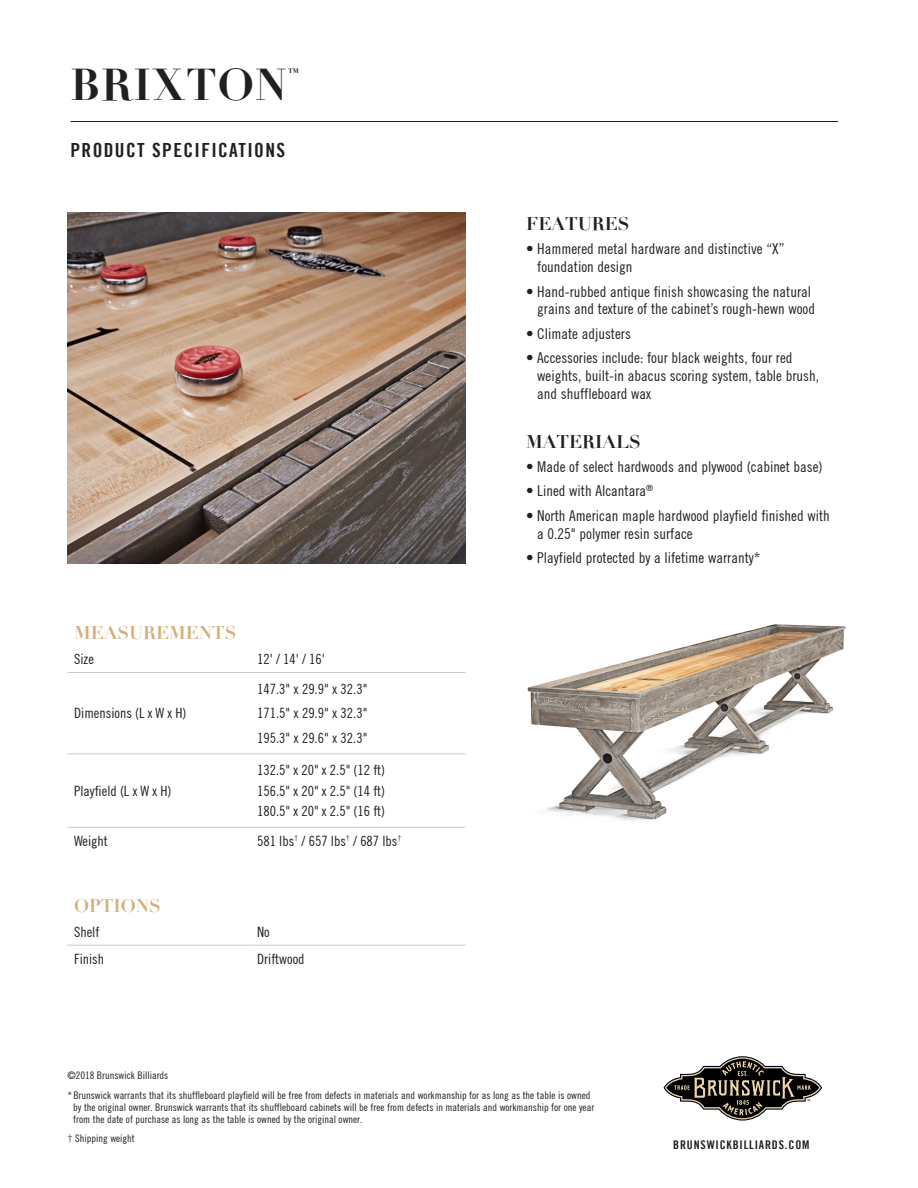
<style>
.page{position:relative;width:918px;height:1188px;background:#fff}
.page>*{position:absolute;margin:0;border:0;box-sizing:border-box;transform-origin:0 0}
.t1{font:700 43.5px "Didot";letter-spacing:.02em;color:#231f20}
.Product_Description{font:19.5px "Trade Gothic Bold Cond Twenty";letter-spacing:.07em;color:#231f20}
.t2{font:700 18px "Didot";color:#d2af7d}
.Product_Description-2{font:700 18px "Didot";color:#231f20}
.Body_Copy{font:condensed 15px/17.7px "Trade Gothic No.18";color:#231f20}
.Product_Description-3{font:condensed 15px/17.7px "Trade Gothic No.18";color:#231f20}
.Product_Description-4{font:condensed 14.25px "Trade Gothic No.18";color:#231f20}
.t3{font:700 12.15px "Didot";color:#231f20}
.t4{font:12px "Trade Gothic Bold Cond Twenty";letter-spacing:.07em;color:#231f20}
.A_Product_Descriptio{font:condensed 10.5px/12px "Trade Gothic No.18";color:#231f20}
</style>
<div class="page">
<svg style="left:664px;top:1056px;width:158px;height:65px"></svg>
<hr style="left:71px;top:121px;width:767px;height:1px;background:#231f20">
<img style="left:67px;top:213px;width:399px;height:350px">
<hr style="left:67px;top:753px;width:183px;height:1px;background:#cdc9c8">
<hr style="left:250px;top:753px;width:216px;height:1px;background:#cdc9c8">
<hr style="left:67px;top:827px;width:183px;height:1px;background:#cdc9c8">
<hr style="left:250px;top:827px;width:216px;height:1px;background:#cdc9c8">
<hr style="left:67px;top:672px;width:183px;height:1px;background:#cdc9c8">
<hr style="left:250px;top:672px;width:216px;height:1px;background:#cdc9c8">
<hr style="left:67px;top:945px;width:183px;height:1px;background:#cdc9c8">
<hr style="left:250px;top:945px;width:216px;height:1px;background:#cdc9c8">
<img style="left:527px;top:624px;width:319px;height:197px">
<p class="t1" style="left:71px;top:57px;width:218px">BRIXTON</p>
<p class="t3" style="left:288px;top:65px;width:13px">™</p>
<p class="Product_Description" style="left:71px;top:138px;width:216px">PRODUCT SPECIFICATIONS</p>
<p class="t2" style="left:74px;top:622px;width:164px">MEASUREMENTS</p>
<p class="Product_Description-4" style="left:74px;top:651px;width:21px">Size</p>
<p class="Product_Description-4" style="left:257px;top:651px;width:70px">12' / 14' / 16'</p>
<p class="Product_Description-4" style="left:74px;top:705px;width:114px">Dimensions (L x W x H)</p>
<p class="Product_Description-4" style="left:74px;top:782px;width:99px">Playfield (L x W x H)</p>
<p class="Product_Description-4" style="left:257px;top:680px;width:112px">147.3" x 29.9" x 32.3"</p>
<p class="Product_Description-4" style="left:257px;top:705px;width:112px">171.5" x 29.9" x 32.3"</p>
<p class="Product_Description-4" style="left:257px;top:730px;width:112px">195.3" x 29.6" x 32.3"</p>
<p class="Product_Description-4" style="left:257px;top:762px;width:130px">132.5" x 20" x 2.5" (12 ft)</p>
<p class="Product_Description-4" style="left:257px;top:782px;width:130px">156.5" x 20" x 2.5" (14 ft)</p>
<p class="Product_Description-4" style="left:257px;top:802px;width:130px">180.5" x 20" x 2.5" (16 ft)</p>
<p class="Product_Description-4" style="left:74px;top:832px;width:35px">Weight</p>
<p class="Product_Description-4" style="left:257px;top:832px;width:146px">581 lbs<sup>†</sup> / 657 lbs<sup>†</sup> / 687 lbs<sup>†</sup></p>
<p class="t2" style="left:74px;top:894px;width:88px">OPTIONS</p>
<p class="Product_Description-4" style="left:74px;top:923px;width:27px">Shelf</p>
<p class="Product_Description-4" style="left:257px;top:923px;width:14px">No</p>
<p class="Product_Description-4" style="left:74px;top:950px;width:32px">Finish</p>
<p class="Product_Description-4" style="left:257px;top:950px;width:49px">Driftwood</p>
<p class="Product_Description-2" style="left:526px;top:212px;width:105px">FEATURES</p>
<p class="Body_Copy" style="left:537px;top:240px;width:249px;text-indent:-11px">• Hammered metal hardware and distinctive “X” foundation design</p>
<p class="Body_Copy" style="left:526px;top:282px;width:290px;text-align:right">• Hand-rubbed antique finish showcasing the natural grains and texture of the cabinet’s rough-hewn wood</p>
<p class="Body_Copy" style="left:526px;top:324px;width:106px">• Climate adjusters</p>
<p class="Body_Copy" style="left:537px;top:349px;width:283px;text-indent:-11px">• Accessories include: four black weights, four red weights, built-in abacus scoring system, table brush, and shuffleboard wax</p>
<p class="Product_Description-2" style="left:526px;top:430px;width:116px">MATERIALS</p>
<p class="Product_Description-3" style="left:526px;top:458px;width:298px">• Made of select hardwoods and plywood (cabinet base)</p>
<p class="Product_Description-3" style="left:526px;top:482px;width:129px">• Lined with Alcantara<sup>®</sup></p>
<p class="Product_Description-3" style="left:537px;top:507px;width:294px;text-indent:-11px">• North American maple hardwood playfield finished with a 0.25" polymer resin surface</p>
<p class="Product_Description-3" style="left:526px;top:549px;width:236px">• Playfield protected by a lifetime warranty*</p>
<p class="A_Product_Descriptio" style="left:67px;top:1069px;width:102px">©2018 Brunswick Billiards</p>
<p class="A_Product_Descriptio" style="left:73px;top:1089px;width:522px;text-indent:-6px">* Brunswick warrants that its shuffleboard playfield will be free from defects in materials and workmanship for as long as the table is owned by the original owner. Brunswick warrants that its shuffleboard cabinets will be free from defects in materials and workmanship for one year from the date of purchase as long as the table is owned by the original owner.</p>
<p class="A_Product_Descriptio" style="left:67px;top:1133px;width:69px">† Shipping weight</p>
<p class="t4" style="left:673px;top:1137px;width:138px">BRUNSWICKBILLIARDS.COM</p>
</div>
